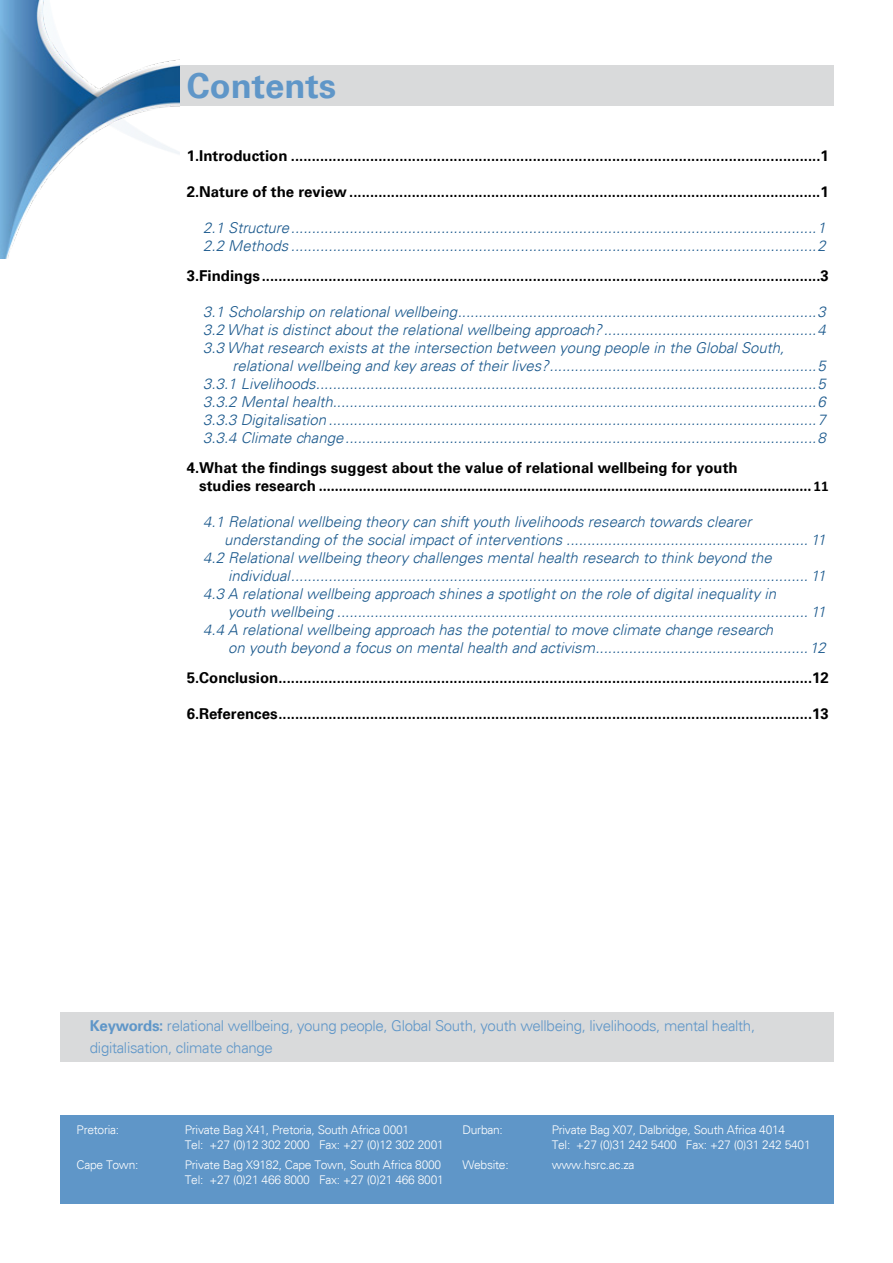
<style>
.page{position:relative;width:893px;height:1263px;background:#fff}
.page>*{position:absolute;margin:0;border:0;box-sizing:border-box;transform-origin:0 0}
.t1{font:700 34.5px "Univers";color:#5f96c8}
.t2{font:italic 300 15px/18px "Univers LT";color:#1b598d;text-align:justify}
.t3{font:700 15px "Univers";color:#000}
.t4{font:700 15px "Calibri";color:#000}
.t5{font:300 15px/22.5px "Univers";letter-spacing:-.02em;color:#5f96c8}
.t6{font:300 12px/15px "Univers";letter-spacing:-.02em;color:#fff}
.s1{font-family:"Univers"}
.s2{font-weight:700}
</style>
<div class="page">
<div style="left:180px;top:65px;width:653px;height:41px;background:#d9dadb"></div>
<img style="left:0;top:0;width:180px;height:258px">
<div style="left:60px;top:1012px;width:773px;height:50px;background:#d9dadb"></div>
<div style="left:60px;top:1115px;width:773px;height:88px;background:#5f96c8"></div>
<h1 class="t1" style="left:187px;top:66px;width:151px">Contents</h1>
<p class="t3" style="left:187px;top:147px;width:644px">1.Introduction ...............................................................................................................................1</p>
<p class="t3" style="left:187px;top:183px;width:644px">2.Nature of the review .................................................................................................................1</p>
<p class="t2" style="left:203px;top:219px;width:624px">2.1 Structure..............................................................................................................................1<br>2.2 Methods ..............................................................................................................................2</p>
<p class="t3" style="left:187px;top:267px;width:644px">3.Findings......................................................................................................................................3</p>
<p class="t2" style="left:203px;top:303px;width:624px">3.1 Scholarship on relational wellbeing......................................................................................3<br>3.2 What is distinct about the relational wellbeing approach?...................................................4<br>3.3 What research exists at the intersection between young people in the Global South,</p>
<p class="t2" style="left:203px;top:357px;width:624px;text-indent:29px">relational wellbeing and key areas of their lives?................................................................5<br>3.3.1 Livelihoods........................................................................................................................5<br>3.3.2 Mental health....................................................................................................................6<br>3.3.3 Digitalisation .....................................................................................................................7<br>3.3.4 Climate change.................................................................................................................8</p>
<p class="t3" style="left:187px;top:459px;width:552px">4.What the findings suggest about the value of relational wellbeing for youth</p>
<p class="t4" style="left:199px;top:476px;width:631px"><span class="s1">studies research</span> ........................................................................................................................... 11</p>
<p class="t2" style="left:203px;top:513px;width:550px">4.1 Relational wellbeing theory can shift youth livelihoods research towards clearer</p>
<p class="t2" style="left:224px;top:531px;width:603px">understanding of the social impact of interventions .......................................................... 11</p>
<p class="t2" style="left:203px;top:549px;width:570px">4.2 Relational wellbeing theory challenges mental health research to think beyond the</p>
<p class="t2" style="left:228px;top:567px;width:599px">individual............................................................................................................................ 11</p>
<p class="t2" style="left:203px;top:585px;width:574px">4.3 A relational wellbeing approach shines a spotlight on the role of digital inequality in</p>
<p class="t2" style="left:228px;top:603px;width:599px">youth wellbeing ................................................................................................................. 11</p>
<p class="t2" style="left:203px;top:621px;width:571px">4.4 A relational wellbeing approach has the potential to move climate change research</p>
<p class="t2" style="left:228px;top:639px;width:599px">on youth beyond a focus on mental health and activism...................................................12</p>
<p class="t3" style="left:187px;top:669px;width:643px">5.Conclusion................................................................................................................................12</p>
<p class="t3" style="left:187px;top:705px;width:644px">6.References................................................................................................................................13</p>
<p class="t5" style="left:90px;top:1014px;width:667px"><span class="s2">Keywords:</span> relational wellbeing, young people, Global South, youth wellbeing, livelihoods, mental health, digitalisation, climate change</p>
<p class="t6" style="left:77px;top:1122px;width:44px">Pretoria:</p>
<p class="t6" style="left:185px;top:1122px;width:260px">Private Bag X41, Pretoria, South Africa 0001<br>Tel: +27 (0)12 302 2000 Fax: +27 (0)12 302 2001</p>
<p class="t6" style="left:462px;top:1122px;width:42px">Durban:</p>
<p class="t6" style="left:552px;top:1122px;width:260px">Private Bag X07, Dalbridge, South Africa 4014<br>Tel: +27 (0)31 242 5400 Fax: +27 (0)31 242 5401</p>
<p class="t6" style="left:77px;top:1158px;width:63px">Cape Town:</p>
<p class="t6" style="left:185px;top:1158px;width:260px">Private Bag X9182, Cape Town, South Africa 8000<br>Tel: +27 (0)21 466 8000 Fax: +27 (0)21 466 8001</p>
<p class="t6" style="left:462px;top:1158px;width:48px">Website:</p>
<p class="t6" style="left:552px;top:1158px;width:84px">www.hsrc.ac.za</p>
</div>
